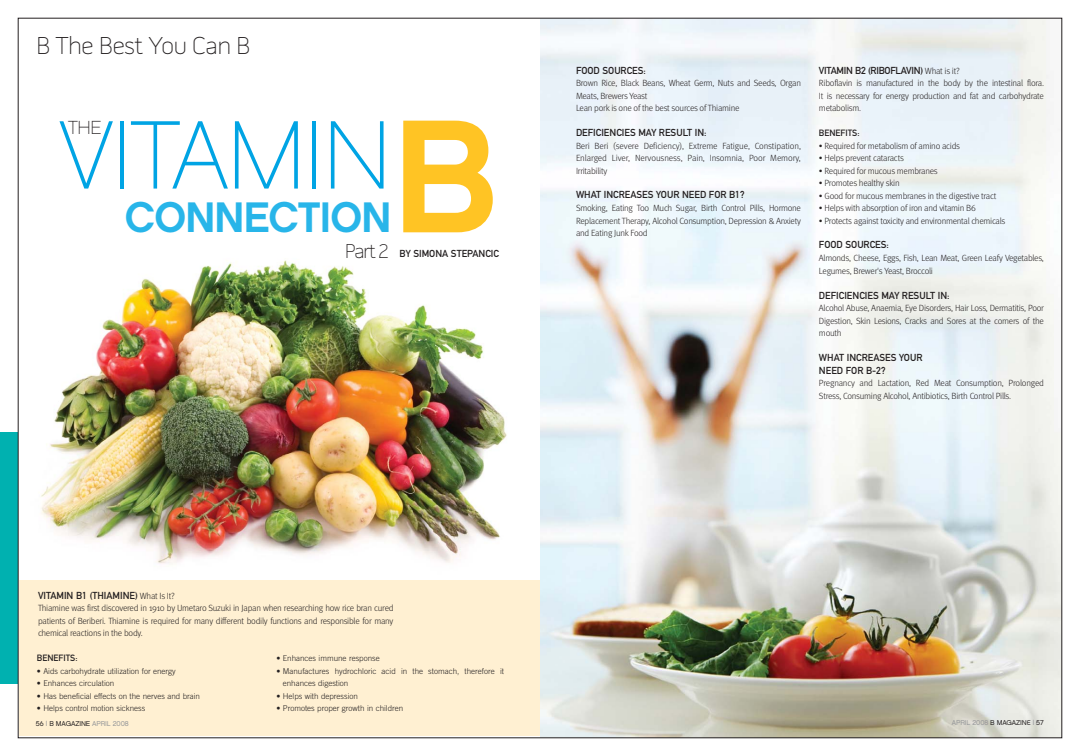
<style>
.page{position:relative;width:1080px;height:756px;background:#fff}
.page>*{position:absolute;margin:0;border:0;box-sizing:border-box;transform-origin:0 0}
.t1{font:160.9px "Chalet New York Nineteen Sixty";color:#ffc424}
.t2{font:97px "Chalet Paris Nineteen Sixty";letter-spacing:-.015em;color:#00a4e4}
.t3{font:42.7px "Chalet New York Nineteen Sixty";letter-spacing:-.02em;color:#28b5e9}
.t4{font:100 25px "Pill Gothic 600 mg";letter-spacing:-.02em;color:#231f20}
.t5{font:18.9px "Chalet Paris Nineteen Sixty";color:#231f20}
.t6{font:10px/12.5px "DIN Mittelschrift";color:#231f20}
.t7{font:10px "DIN Mittelschrift";letter-spacing:-.025em;color:#231f20}
.t8{font:300 9px/12.5px "Meta";letter-spacing:-.03em;color:#231f20;text-align:justify}
.t9{font:9px "DIN Mittelschrift";color:#231f20}
.t10{font:300 8px/12.5px "Trade Gothic";color:#231f20}
.t11{font:7px "Chalet London Nineteen Sixty";letter-spacing:-.02em;color:#231f20}
.t12{font:7px "Chalet London Nineteen Sixty";letter-spacing:-.02em;color:#939598}
.s1{font-family:"Pill Gothic 600 mg";font-weight:100;font-size:20.5px}
.s2{font-family:"Meta";font-weight:300;font-size:9px}
.s3{font-family:"Chalet London Nineteen Seventy"}
.s4{font-family:"Chalet London Nineteen Seventy";color:#939598}
.s5{color:#939598}
.s6{color:#231f20}
.s7{font-family:"Chalet London Nineteen Seventy";color:#231f20}
</style>
<div class="page">
<img style="left:41px;top:260px;width:466px;height:304px">
<img style="left:540px;top:20px;width:520px;height:716px">
<div style="left:19px;top:580px;width:521px;height:156px;background:#fff0d2"></div>
<div style="left:0;top:432px;width:18px;height:252px;background:#00b1b0"></div>
<h3 class="t4" style="left:36px;top:36px;width:216px">B The Best You Can B</h3>
<h3 class="t5" style="left:68px;top:119px;width:35px">THE</h3>
<h1 class="t1" style="left:393px;top:113px;width:106px">B</h1>
<h2 class="t2" style="left:59px;top:116px;width:334px">VITAMIN</h2>
<h3 class="t3" style="left:125px;top:200px;width:268px">CONNECTION</h3>
<p class="t6" style="left:345px;top:248px;width:156px"><span class="s1">Part 2</span> BY SIMONA STEPANCIC</p>
<p class="t6" style="left:576px;top:65px;width:71px">FOOD SOURCES:</p>
<p class="t8" style="left:576px;top:78px;width:227px;text-align:left">Brown Rice, Black Beans, Wheat Germ, Nuts and Seeds, Organ<br>Meats, Brewers Yeast<br>Lean pork is one of the best sources of Thiamine</p>
<p class="t6" style="left:576px;top:127px;width:132px">DEFICIENCIES MAY RESULT IN:</p>
<p class="t8" style="left:576px;top:140px;width:227px">Beri Beri (severe Deficiency), Extreme Fatigue, Constipation, Enlarged Liver, Nervousness, Pain, Insomnia, Poor Memory, Irritability</p>
<p class="t6" style="left:576px;top:190px;width:170px">WHAT INCREASES YOUR NEED FOR B1?</p>
<p class="t8" style="left:576px;top:203px;width:227px">Smoking, Eating Too Much Sugar, Birth Control Pills, Hormone Replacement Therapy, Alcohol Consumption, Depression &amp; Anxiety and Eating Junk Food</p>
<p class="t7" style="left:819px;top:66px;width:142px">VITAMIN B2 (RIBOFLAVIN) <span class="s2">What is it?</span></p>
<p class="t8" style="left:819px;top:78px;width:227px">Riboflavin is manufactured in the body by the intestinal flora.<br>It is necessary for energy production and fat and carbohydrate metabolism.</p>
<p class="t9" style="left:819px;top:130px;width:42px">BENEFITS:</p>
<p class="t8" style="left:819px;top:140px;width:143px">• Required for metabolism of amino acids</p>
<p class="t8" style="left:819px;top:153px;width:86px">• Helps prevent cataracts</p>
<p class="t8" style="left:819px;top:165px;width:120px">• Required for mucous membranes</p>
<p class="t8" style="left:819px;top:178px;width:82px">• Promotes healthy skin</p>
<p class="t8" style="left:819px;top:190px;width:179px">• Good for mucous membranes in the digestive tract</p>
<p class="t8" style="left:819px;top:203px;width:158px">• Helps with absorption of iron and vitamin B6</p>
<p class="t8" style="left:819px;top:215px;width:188px">• Protects against toxicity and environmental chemicals</p>
<p class="t6" style="left:819px;top:240px;width:71px">FOOD SOURCES:</p>
<p class="t8" style="left:819px;top:253px;width:227px">Almonds, Cheese, Eggs, Fish, Lean Meat, Green Leafy Vegetables,<br>Legumes, Brewer's Yeast, Broccoli</p>
<p class="t6" style="left:819px;top:290px;width:132px">DEFICIENCIES MAY RESULT IN:</p>
<p class="t8" style="left:819px;top:303px;width:227px">Alcohol Abuse, Anaemia, Eye Disorders, Hair Loss, Dermatitis, Poor Digestion, Skin Lesions, Cracks and Sores at the corners of the mouth</p>
<p class="t6" style="left:819px;top:352px;width:105px">WHAT INCREASES YOUR<br>NEED FOR B-2?</p>
<p class="t8" style="left:819px;top:378px;width:226px">Pregnancy and Lactation, Red Meat Consumption, Prolonged<br>Stress, Consuming Alcohol, Antibiotics, Birth Control Pills.</p>
<p class="t6" style="left:38px;top:590px;width:138px">VITAMIN B1 (THIAMINE) <span class="s2">What Is It?</span></p>
<p class="t8" style="left:38px;top:603px;width:357px">Thiamine was first discovered in 1910 by Umetaro Suzuki in Japan when researching how rice bran cured patients of Beriberi. Thiamine is required for many different bodily functions and responsible for many chemical reactions in the body.</p>
<p class="t9" style="left:37px;top:655px;width:42px">BENEFITS:</p>
<p class="t10" style="left:37px;top:665px;width:140px">• Aids carbohydrate utilization for energy</p>
<p class="t10" style="left:37px;top:678px;width:79px">• Enhances circulation</p>
<p class="t10" style="left:37px;top:690px;width:165px">• Has beneficial effects on the nerves and brain</p>
<p class="t10" style="left:37px;top:703px;width:110px">• Helps control motion sickness</p>
<p class="t10" style="left:276px;top:653px;width:105px">• Enhances immune response</p>
<p class="t10" style="left:283px;top:665px;width:223px;text-indent:-6px">• Manufactures hydrochloric acid in the stomach, therefore it enhances digestion</p>
<p class="t10" style="left:276px;top:690px;width:83px">• Helps with depression</p>
<p class="t10" style="left:276px;top:703px;width:128px">• Promotes proper growth in children</p>
<p class="t11" style="left:36px;top:721px;width:94px"><span class="s3">56</span> <span class="s4">|</span> B MAGAZINE <span class="s5">APRIL 2008</span></p>
<p class="t12" style="left:952px;top:720px;width:94px">APRIL 2008 <span class="s6">B MAGAZIN</span><span class="s7">E</span> <span class="s3">|</span> <span class="s7">57</span></p>
</div>
